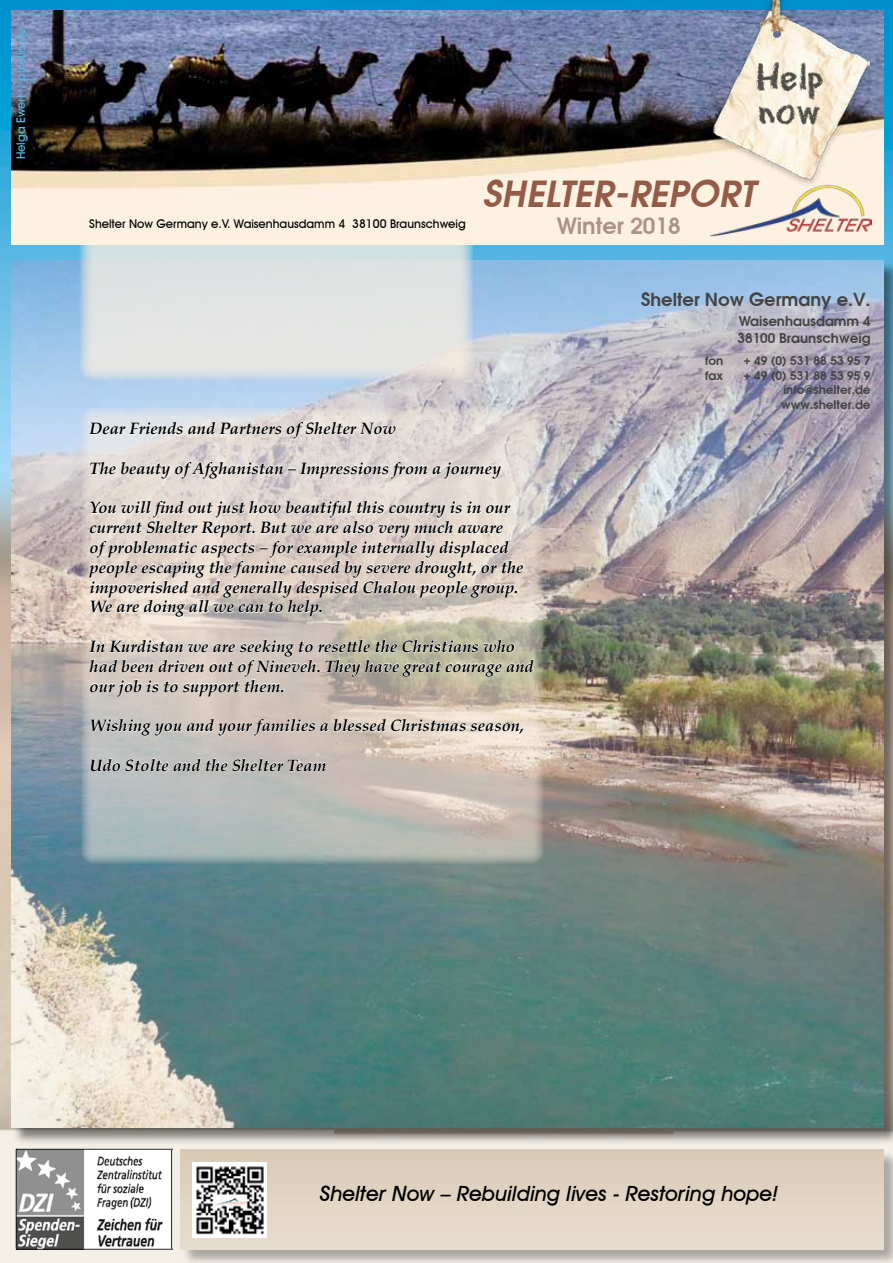
<style>
.page{position:relative;width:893px;height:1263px;background:#fff}
.page>*{position:absolute;margin:0;border:0;box-sizing:border-box;transform-origin:0 0}
.t1{font:italic 600 36px "Avant Garde";color:#935b48}
.t2{font:600 22.5px "Avant Garde";color:#ac9387}
.t3{font:italic 500 21px "Avant Garde IT Cby BT";color:#000}
.t4{font:600 18px "Avant Garde";color:#444343}
.t5{font:italic 700 16.5px/19.8px "Palatino Linotype";color:#000}
.t6{font:600 13.5px/16.2px "Avant Garde";color:#444343}
.t7{font:600 12px/14.4px "Avant Garde";color:#444343;text-align:justify}
.t8{font:500 12px "Avant Garde IT Cby BT";color:#000}
.t9{font:500 12px "Avant Garde IT Cby BT";color:#58b7e2}
</style>
<div class="page">
<img style="left:0;top:0;width:674px;height:1263px">
<img style="left:674px;top:0;width:219px;height:1150px">
<div style="left:13px;top:261px;width:880px;height:884px;background:#000;opacity:.6"></div>
<img style="left:12px;top:260px;width:871px;height:868px">
<img style="left:12px;top:11px;width:871px;height:233px">
<div style="left:181px;top:1150px;width:712px;height:113px;background:#000;opacity:.6"></div>
<img style="left:181px;top:1149px;width:702px;height:100px">
<svg style="left:16px;top:1149px;width:157px;height:101px"></svg>
<img style="left:709px;top:177px;width:163px;height:67px">
<img style="left:710px;top:0;width:159px;height:186px">
<img style="left:720px;top:54px;width:119px;height:86px">
<img style="left:193px;top:1163px;width:73px;height:74px">
<svg style="left:80px;top:213px;width:393px;height:168px;background:#e3e5e2"></svg>
<svg style="left:79px;top:405px;width:467px;height:461px;background:#c4c2bc"></svg>
<svg style="left:89px;top:415px;width:308px;height:28px"></svg>
<svg style="left:90px;top:454px;width:412px;height:29px;background:#e4ddd9"></svg>
<svg style="left:89px;top:494px;width:435px;height:124px"></svg>
<svg style="left:89px;top:632px;width:445px;height:68px;background:#d1c9bc"></svg>
<svg style="left:90px;top:712px;width:434px;height:28px;background:#ded4cc"></svg>
<svg style="left:90px;top:751px;width:237px;height:25px;background:#cccbc8"></svg>
<p class="t9" style="left:14px;top:159px;width:134px;rotate:-90deg">Helga Ewert / pixelio.de</p>
<p class="t8" style="left:89px;top:216px;width:378px">Shelter Now Germany e.V. Waisenhausdamm 4 38100 Braunschweig</p>
<h1 class="t1" style="left:482px;top:170px;width:282px">SHELTER-REPORT</h1>
<h2 class="t2" style="left:557px;top:211px;width:126px">Winter 2018</h2>
<p class="t4" style="left:641px;top:287px;width:231px">Shelter Now Germany e.V.</p>
<p class="t6" style="left:737px;top:313px;width:135px">Waisenhausdamm 4<br>38100 Braunschweig</p>
<p class="t7" style="left:705px;top:354px;width:20px">fon</p>
<p class="t7" style="left:743px;top:354px;width:129px">+ 49 (0) 531 88 53 95 7</p>
<p class="t7" style="left:705px;top:368px;width:19px">fax</p>
<p class="t7" style="left:781px;top:368px;width:91px;text-indent:-38px">+ 49 (0) 531 88 53 95 9 info@shelter.de www.shelter.de</p>
<p class="t5" style="left:90px;top:418px;width:308px">Dear Friends and Partners of Shelter Now</p>
<p class="t5" style="left:90px;top:458px;width:413px">The beauty of Afghanistan – Impressions from a journey</p>
<p class="t5" style="left:90px;top:497px;width:435px">You will find out just how beautiful this country is in our current Shelter Report. But we are also very much aware<br>of problematic aspects – for example internally displaced people escaping the famine caused by severe drought, or the impoverished and generally despised Chalou people group.<br>We are doing all we can to help.</p>
<p class="t5" style="left:90px;top:636px;width:446px">In Kurdistan we are seeking to resettle the Christians who had been driven out of Nineveh. They have great courage and our job is to support them.</p>
<p class="t5" style="left:90px;top:715px;width:436px">Wishing you and your families a blessed Christmas season,</p>
<p class="t5" style="left:90px;top:755px;width:238px">Udo Stolte and the Shelter Team</p>
<p class="t3" style="left:320px;top:1181px;width:460px">Shelter Now – Rebuilding lives - Restoring hope!</p>
</div>
